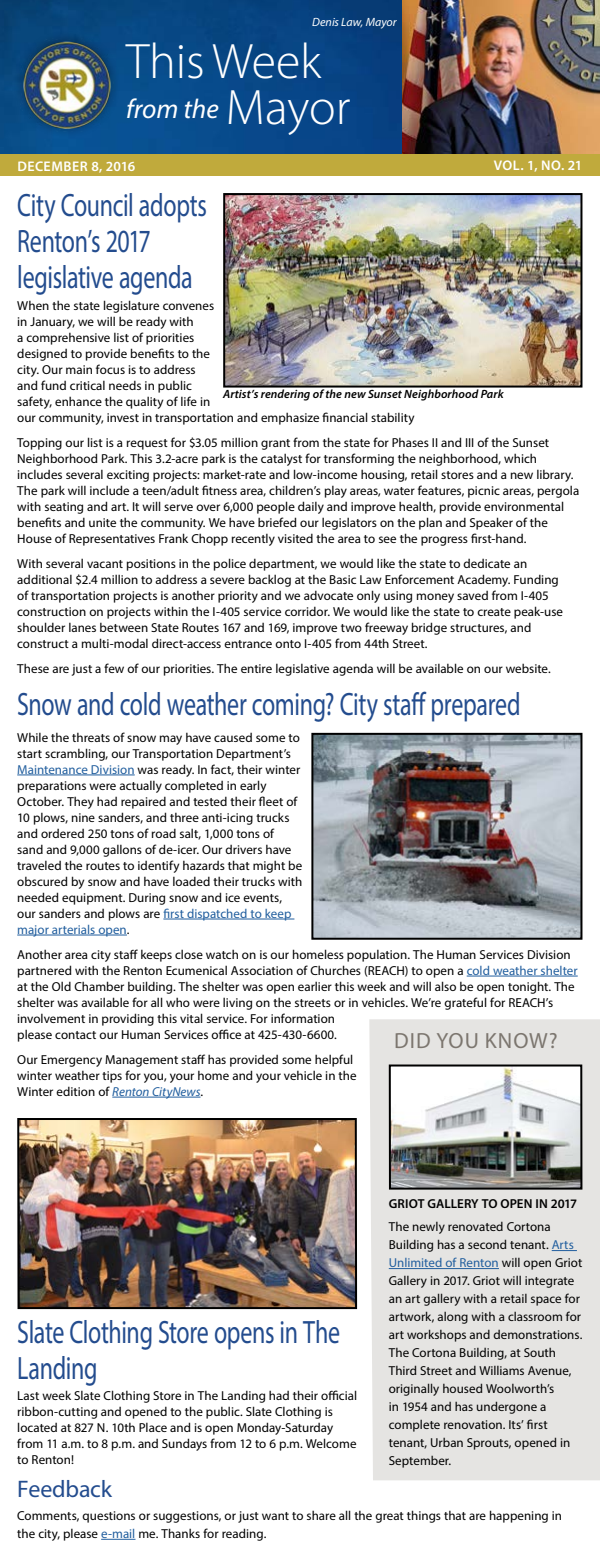
<style>
.page{position:relative;width:600px;height:1556px;background:#fff}
.page>*{position:absolute;margin:0;border:0;box-sizing:border-box;transform-origin:0 0}
.t1{font:300 50px "Myriad Pro";color:#fff}
.t2{font:32.4px/36px "Myriad Pro";letter-spacing:-.015em;color:#234c8e;scale:.74 1}
.t3{font:italic 27.3px "Myriad Pro";color:#fff}
.t4{font:24px "Myriad Pro";letter-spacing:-.01em;color:#234c8e}
.t5{font:22px "Myriad Pro";letter-spacing:.04em;color:#7c766f}
.t6{font:600 14px "Myriad Pro";letter-spacing:.03em;color:#fff}
.t7{font:13px/16px "Myriad Pro";color:#000}
.t8{font:600 13px "Myriad Pro";color:#000}
.t9{font:italic 600 12px "Myriad Pro";letter-spacing:.005em;color:#000}
.t10{font:italic 12px "Myriad Pro";color:#fff}
.s1{font-weight:300;font-style:normal;font-size:50px}
.s2{color:#215e9e}
.s3{font-style:italic;color:#215e9e}
</style>
<div class="page">
<div style="left:0;top:154px;width:600px;height:22px;background:#c0aa3c"></div>
<img style="left:0;top:0;width:600px;height:154px">
<div style="left:14px;top:31px;width:107px;height:108px;background:#000;opacity:.4"></div>
<img style="left:21px;top:38px;width:93px;height:93px">
<hr style="left:101px;top:1538px;width:35px;height:1px;background:#215e9e">
<div style="left:369px;top:1019px;width:231px;height:461px;background:#e5e4e2"></div>
<svg style="left:552px;top:1250px;width:25px;height:1px"></svg>
<hr style="left:389px;top:1268px;width:110px;height:1px;background:#215e9e">
<img style="left:392px;top:1067px;width:187px;height:119px">
<div style="left:389px;top:1064px;width:193px;height:125px;border:2px solid #000"></div>
<img style="left:20px;top:1120px;width:334px;height:185px">
<div style="left:17px;top:1117px;width:340px;height:191px;border:2px solid #000"></div>
<hr style="left:17px;top:774px;width:118px;height:1px;background:#215e9e">
<hr style="left:163px;top:918px;width:131px;height:1px;background:#215e9e">
<hr style="left:17px;top:934px;width:110px;height:1px;background:#215e9e">
<hr style="left:467px;top:975px;width:111px;height:1px;background:#215e9e">
<hr style="left:112px;top:1096px;width:89px;height:1px;background:#215e9e">
<img style="left:314px;top:735px;width:265px;height:201px">
<div style="left:311px;top:732px;width:271px;height:207px;border:2px solid #000"></div>
<img style="left:226px;top:196px;width:353px;height:188px">
<div style="left:223px;top:193px;width:359px;height:194px;border:2px solid #000"></div>
<p class="t10" style="left:312px;top:15px;width:86px">Denis Law, Mayor</p>
<h1 class="t1" style="left:126px;top:31px;width:197px">This Week</h1>
<h3 class="t3" style="left:126px;top:92px;width:226px">from the <span class="s1">Mayor</span></h3>
<p class="t6" style="left:17px;top:157px;width:119px">DECEMBER 8, 2016</p>
<h2 class="t2" style="left:17px;top:187px;width:258px">City Council adopts<br>Renton’s 2017 legislative agenda</h2>
<p class="t6" style="left:494px;top:157px;width:90px">VOL. 1, NO. 21</p>
<p class="t7" style="left:17px;top:297px;width:399px">When the state legislature convenes<br>in January, we will be ready with<br>a comprehensive list of priorities<br>designed to provide benefits to the<br>city. Our main focus is to address<br>and fund critical needs in public<br>safety, enhance the quality of life in<br>our community, invest in transportation and emphasize financial stability</p>
<p class="t7" style="left:17px;top:434px;width:563px">Topping our list is a request for $3.05 million grant from the state for Phases II and III of the Sunset Neighborhood Park. This 3.2-acre park is the catalyst for transforming the neighborhood, which includes several exciting projects: market-rate and low-income housing, retail stores and a new library.<br>The park will include a teen/adult fitness area, children’s play areas, water features, picnic areas, pergola with seating and art. It will serve over 6,000 people daily and improve health, provide environmental benefits and unite the community. We have briefed our legislators on the plan and Speaker of the House of Representatives Frank Chopp recently visited the area to see the progress first-hand.</p>
<p class="t7" style="left:17px;top:555px;width:547px">With several vacant positions in the police department, we would like the state to dedicate an additional $2.4 million to address a severe backlog at the Basic Law Enforcement Academy. Funding of transportation projects is another priority and we advocate only using money saved from I-405 construction on projects within the I-405 service corridor. We would like the state to create peak-use shoulder lanes between State Routes 167 and 169, improve two freeway bridge structures, and construct a multi-modal direct-access entrance onto I-405 from 44th Street.</p>
<p class="t7" style="left:17px;top:660px;width:535px">These are just a few of our priorities. The entire legislative agenda will be available on our website.</p>
<p class="t9" style="left:223px;top:386px;width:282px">Artist’s rendering of the new Sunset Neighborhood Park</p>
<h2 class="t2" style="left:17px;top:686px;width:682px">Snow and cold weather coming? City staff prepared</h2>
<p class="t7" style="left:17px;top:729px;width:287px">While the threats of snow may have caused some to start scrambling, our Transportation Department’s <span class="s2">Maintenance Division</span> was ready. In fact, their winter preparations were actually completed in early October. They had repaired and tested their fleet of 10 plows, nine sanders, and three anti-icing trucks and ordered 250 tons of road salt, 1,000 tons of sand and 9,000 gallons of de-icer. Our drivers have traveled the routes to identify hazards that might be obscured by snow and have loaded their trucks with needed equipment. During snow and ice events, our sanders and plows are <span class="s2">first dispatched to keep major arterials open</span>.</p>
<p class="t7" style="left:17px;top:946px;width:562px">Another area city staff keeps close watch on is our homeless population. The Human Services Division partnered with the Renton Ecumenical Association of Churches (REACH) to open a <span class="s2">cold weather shelter </span>at the Old Chamber building. The shelter was open earlier this week and will also be open tonight. The shelter was available for all who were living on the streets or in vehicles. We’re grateful for REACH’s involvement in providing this vital service. For information<br>please contact our Human Services office at 425-430-6600.</p>
<p class="t7" style="left:17px;top:1051px;width:341px">Our Emergency Management staff has provided some helpful winter weather tips for you, your home and your vehicle in the<br>Winter edition of <span class="s3">Renton CityNews</span>.</p>
<h3 class="t5" style="left:394px;top:1026px;width:165px">DID YOU KNOW?</h3>
<h2 class="t2" style="left:17px;top:1313px;width:438px">Slate Clothing Store opens in The<br>Landing</h2>
<p class="t7" style="left:17px;top:1387px;width:341px">Last week Slate Clothing Store in The Landing had their official ribbon-cutting and opened to the public. Slate Clothing is located at 827 N. 10th Place and is open Monday-Saturday from 11 a.m. to 8 p.m. and Sundays from 12 to 6 p.m. Welcome to Renton!</p>
<p class="t8" style="left:389px;top:1195px;width:190px">GRIOT GALLERY TO OPEN IN 2017</p>
<p class="t7" style="left:389px;top:1217px;width:195px;line-height:18px">The newly renovated Cortona<br>Building has a second tenant. <span class="s2">Arts<br>Unlimited of Renton</span> will open Griot<br>Gallery in 2017. Griot will integrate an art gallery with a retail space for artwork, along with a classroom for art workshops and demonstrations.<br>The Cortona Building, at South<br>Third Street and Williams Avenue, originally housed Woolworth’s<br>in 1954 and has undergone a complete renovation. Its’ first tenant, Urban Sprouts, opened in<br>September.</p>
<h3 class="t4" style="left:17px;top:1473px;width:96px">Feedback</h3>
<p class="t7" style="left:17px;top:1506px;width:546px;line-height:18px">Comments, questions or suggestions, or just want to share all the great things that are happening in the city, please <span class="s2">e-mail</span> me. Thanks for reading.</p>
</div>
